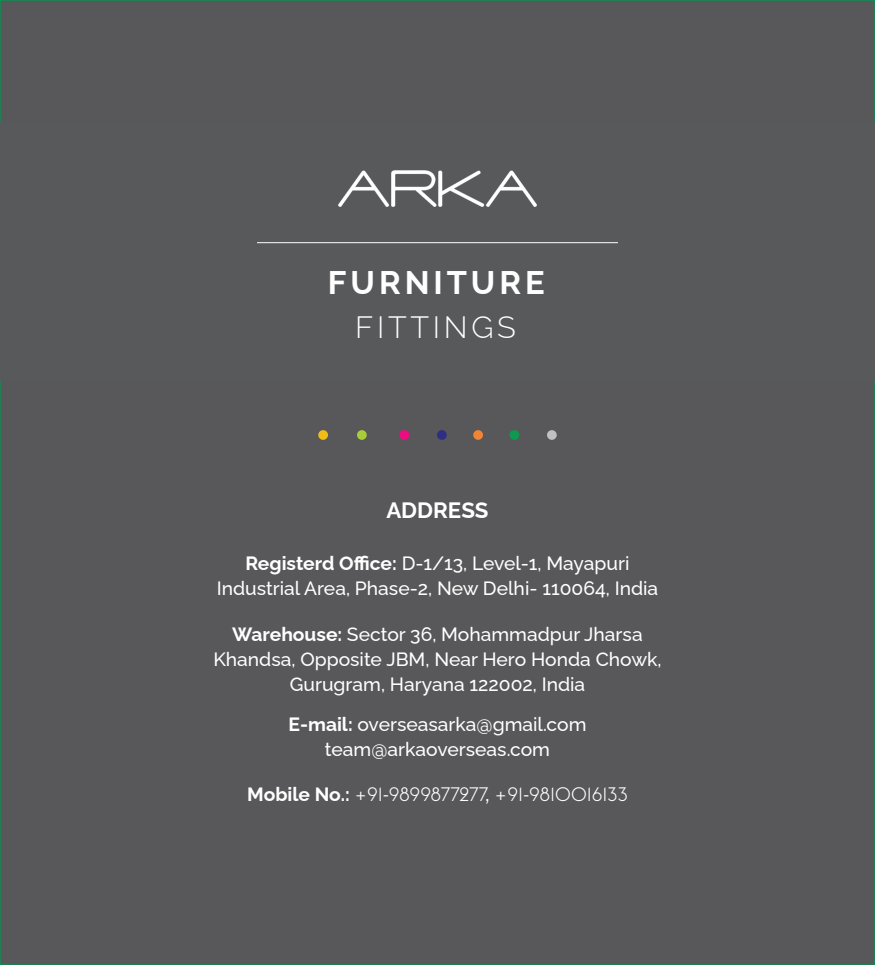
<style>
.page{position:relative;width:875px;height:965px;background:#58585a}
.page>*{position:absolute;margin:0;border:0;box-sizing:border-box;transform-origin:0 0}
.t1{font:700 32.67px "Raleway";letter-spacing:.12em;color:#fff}
.t2{font:300 30.85px "Raleway";letter-spacing:.12em;color:#fff}
.t3{font:700 22.25px "Raleway";color:#fff}
.t4{font:500 19.25px/25px "Raleway";color:#fff;text-align:center}
.t5{font:300 19.25px "Euclid Flex";color:#fff}
.s1{font-weight:700}
.s2{font-family:"Raleway";font-weight:700}
</style>
<div class="page">
<img style="left:339px;top:170px;width:197px;height:37px">
<hr style="left:257px;top:242px;width:361px;height:1px;background:#fff">
<div style="left:318px;top:430px;width:10px;height:10px;background:#f1bc18;border-radius:50%"></div>
<div style="left:357px;top:430px;width:10px;height:10px;background:#a9cd39;border-radius:50%"></div>
<div style="left:400px;top:430px;width:9px;height:10px;background:#ed0d80;border-radius:50%"></div>
<div style="left:437px;top:430px;width:10px;height:10px;background:#2e2f82;border-radius:50%"></div>
<div style="left:473px;top:430px;width:10px;height:10px;background:#f28435;border-radius:50%"></div>
<div style="left:510px;top:430px;width:9px;height:10px;background:#0d9950;border-radius:50%"></div>
<div style="left:547px;top:430px;width:10px;height:10px;background:#c0c0c0;border-radius:50%"></div>
<h1 class="t1" style="left:328px;top:256px;width:218px">FURNITURE</h1>
<h2 class="t2" style="left:355px;top:303px;width:162px">FITTINGS</h2>
<p class="t3" style="left:386px;top:492px;width:104px">ADDRESS</p>
<p class="t4" style="left:217px;top:549px;width:443px"><span class="s1">Registerd Office:</span> D-1/13, Level-1, Mayapuri<br>Industrial Area, Phase-2, New Delhi- 110064, India</p>
<p class="t4" style="left:213px;top:619px;width:450px"><span class="s1">Warehouse:</span> Sector 36, Mohammadpur Jharsa<br>Khandsa, Opposite JBM, Near Hero Honda Chowk,<br>Gurugram, Haryana 122002, India</p>
<p class="t4" style="left:288px;top:709px;width:300px"><span class="s1">E-mail:</span> overseasarka@gmail.com team@arkaoverseas.com</p>
<p class="t5" style="left:247px;top:783px;width:382px"><span class="s2">Mobile No.:</span> +91-9899877277, +91-9810016133</p>
</div>
